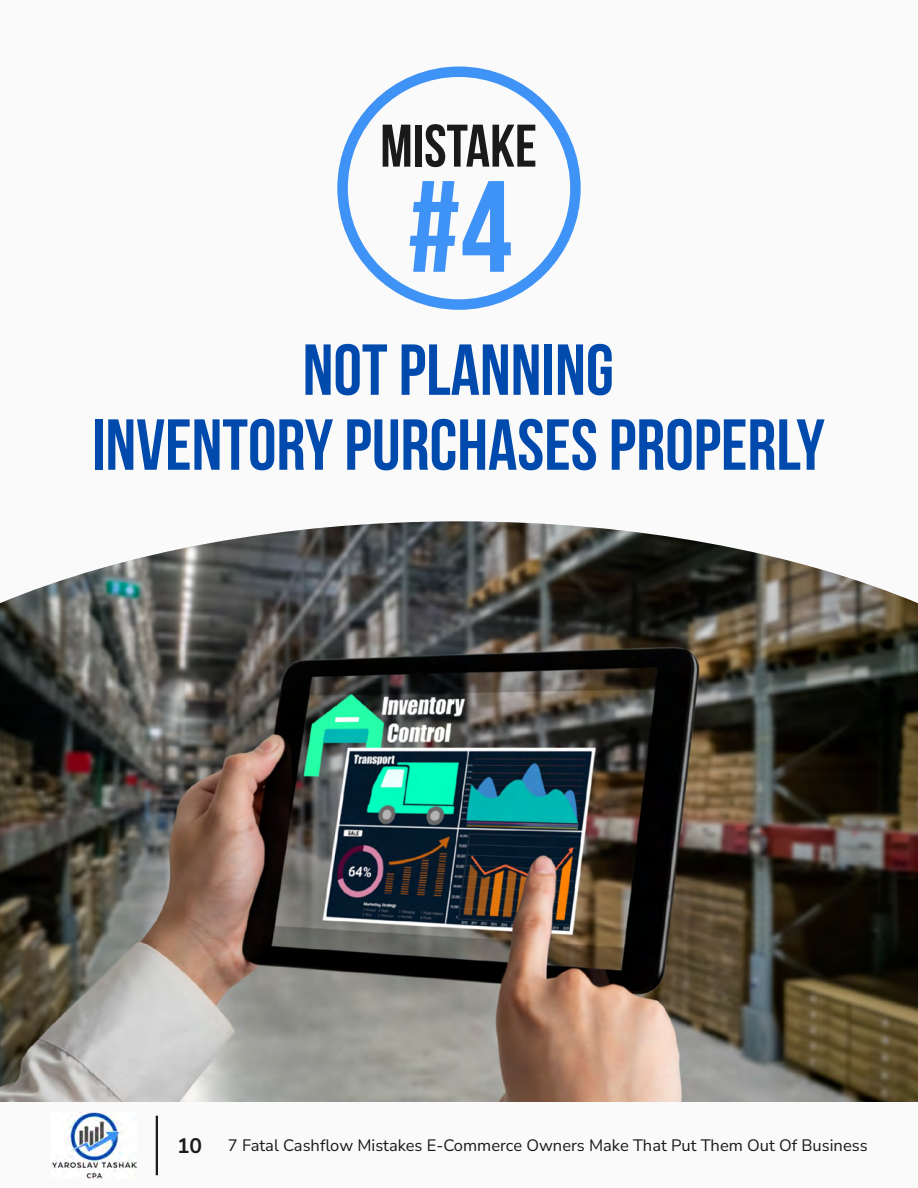
<style>
.page{position:relative;width:918px;height:1188px;background:#fafafa}
.page>*{position:absolute;margin:0;border:0;box-sizing:border-box;transform-origin:0 0}
.t1{font:700 129.6px "Bebas Neue";color:#3f93f6}
.t2{font:700 72px/75px "Bebas Neue";color:#004aad;text-align:center}
.t3{font:700 60px "Bebas Neue";color:#1a1a1a}
.t4{font:16.5px "Nunito Sans";color:#1a1a1a}
.s1{font-weight:700;font-size:21px}
</style>
<div class="page">
<img style="left:0;top:521px;width:918px;height:581px">
<hr style="left:156px;top:1116px;width:2px;height:59px;background:#1a1a1a">
<svg style="left:337px;top:66px;width:244px;height:244px"></svg>
<img style="left:51px;top:1113px;width:85px;height:65px">
<h3 class="t3" style="left:380px;top:122px;width:158px">MISTAKE</h3>
<h1 class="t1" style="left:408px;top:175px;width:106px">#4</h1>
<h2 class="t2" style="left:92px;top:339px;width:735px">NOT PLANNING<br>INVENTORY PURCHASES PROPERLY</h2>
<p class="t4" style="left:177px;top:1135px;width:692px"><span class="s1">10</span> 7 Fatal Cashflow Mistakes E-Commerce Owners Make That Put Them Out Of Business</p>
</div>
